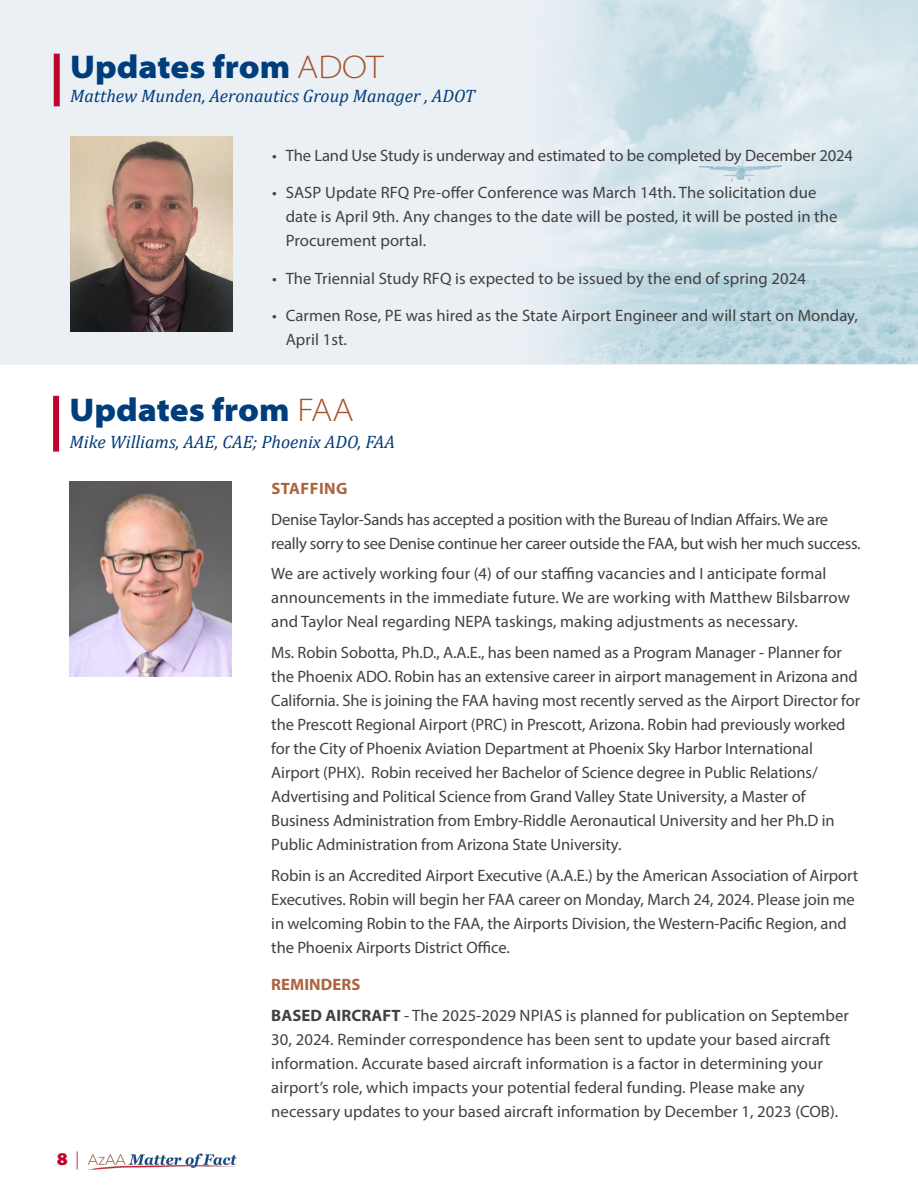
<style>
.page{position:relative;width:918px;height:1188px;background:#fff}
.page>*{position:absolute;margin:0;border:0;box-sizing:border-box;transform-origin:0 0}
.headline{font:33px "Myriad Variable Concept";color:#003d7c}
.byline{font:italic 18px "Cambria";color:#003d7c}
.subhead{font:italic 18px "Cambria";color:#003d7c}
.t1{font:18px "Myriad Variable Concept";color:#c0032c}
.body_copy{font:16.5px/24px "Myriad Pro";letter-spacing:-.005em;color:#414042}
.FAA_Subheads{font:700 16.5px "Myriad Pro";letter-spacing:.005em;color:#ad643e}
.FAA_Subheads-2{font:700 16.5px "Myriad Pro";letter-spacing:.025em;color:#ad643e}
.s1{color:#a45329}
.s2{font-weight:700}
</style>
<div class="page">
<div style="left:0;top:0;width:918px;height:364px;background:#ebf0f5"></div>
<img style="left:551px;top:0;width:367px;height:364px">
<img style="left:87px;top:1153px;width:150px;height:17px">
<div style="left:53px;top:396px;width:6px;height:56px;background:#c0032c"></div>
<img style="left:69px;top:482px;width:162px;height:194px">
<img style="left:70px;top:136px;width:162px;height:196px">
<div style="left:54px;top:54px;width:6px;height:52px;background:#c0032c"></div>
<p class="headline" style="left:70px;top:48px;width:315px">Updates from <span class="s1">ADOT</span></p>
<p class="byline" style="left:70px;top:84px;width:406px">Matthew Munden, Aeronautics Group Manager , ADOT</p>
<p class="body_copy" style="left:272px;top:143px;width:582px">• The Land Use Study is underway and estimated to be completed by December 2024</p>
<p class="body_copy" style="left:286px;top:181px;width:553px;text-indent:-14px">• SASP Update RFQ Pre-offer Conference was March 14th. The solicitation due date is April 9th. Any changes to the date will be posted, it will be posted in the<br>Procurement portal.</p>
<p class="body_copy" style="left:272px;top:266px;width:535px">• The Triennial Study RFQ is expected to be issued by the end of spring 2024</p>
<p class="body_copy" style="left:286px;top:304px;width:574px;text-indent:-14px">• Carmen Rose, PE was hired as the State Airport Engineer and will start on Monday,<br>April 1st.</p>
<p class="headline" style="left:70px;top:390px;width:285px">Updates from <span class="s1">FAA</span></p>
<p class="subhead" style="left:70px;top:429px;width:327px">Mike Williams, AAE, CAE; Phoenix ADO, FAA</p>
<p class="t1" style="left:57px;top:1148px;width:24px">8 |</p>
<p class="FAA_Subheads-2" style="left:271px;top:478px;width:77px">STAFFING</p>
<p class="body_copy" style="left:271px;top:507px;width:591px">Denise Taylor-Sands has accepted a position with the Bureau of Indian Affairs. We are really sorry to see Denise continue her career outside the FAA, but wish her much success.</p>
<p class="body_copy" style="left:271px;top:562px;width:580px">We are actively working four (4) of our staffing vacancies and I anticipate formal announcements in the immediate future. We are working with Matthew Bilsbarrow and Taylor Neal regarding NEPA taskings, making adjustments as necessary.</p>
<p class="body_copy" style="left:271px;top:640px;width:590px">Ms. Robin Sobotta, Ph.D., A.A.E., has been named as a Program Manager - Planner for the Phoenix ADO. Robin has an extensive career in airport management in Arizona and California. She is joining the FAA having most recently served as the Airport Director for the Prescott Regional Airport (PRC) in Prescott, Arizona. Robin had previously worked for the City of Phoenix Aviation Department at Phoenix Sky Harbor International Airport (PHX). Robin received her Bachelor of Science degree in Public Relations/ Advertising and Political Science from Grand Valley State University, a Master of Business Administration from Embry-Riddle Aeronautical University and her Ph.D in Public Administration from Arizona State University.</p>
<p class="body_copy" style="left:271px;top:863px;width:588px">Robin is an Accredited Airport Executive (A.A.E.) by the American Association of Airport Executives. Robin will begin her FAA career on Monday, March 24, 2024. Please join me in welcoming Robin to the FAA, the Airports Division, the Western-Pacific Region, and the Phoenix Airports District Office.</p>
<p class="FAA_Subheads" style="left:271px;top:974px;width:91px">REMINDERS</p>
<p class="body_copy" style="left:271px;top:1003px;width:579px"><span class="s2">BASED AIRCRAFT</span> - The 2025-2029 NPIAS is planned for publication on September 30, 2024. Reminder correspondence has been sent to update your based aircraft information. Accurate based aircraft information is a factor in determining your airport’s role, which impacts your potential federal funding. Please make any necessary updates to your based aircraft information by December 1, 2023 (COB).</p>
</div>
